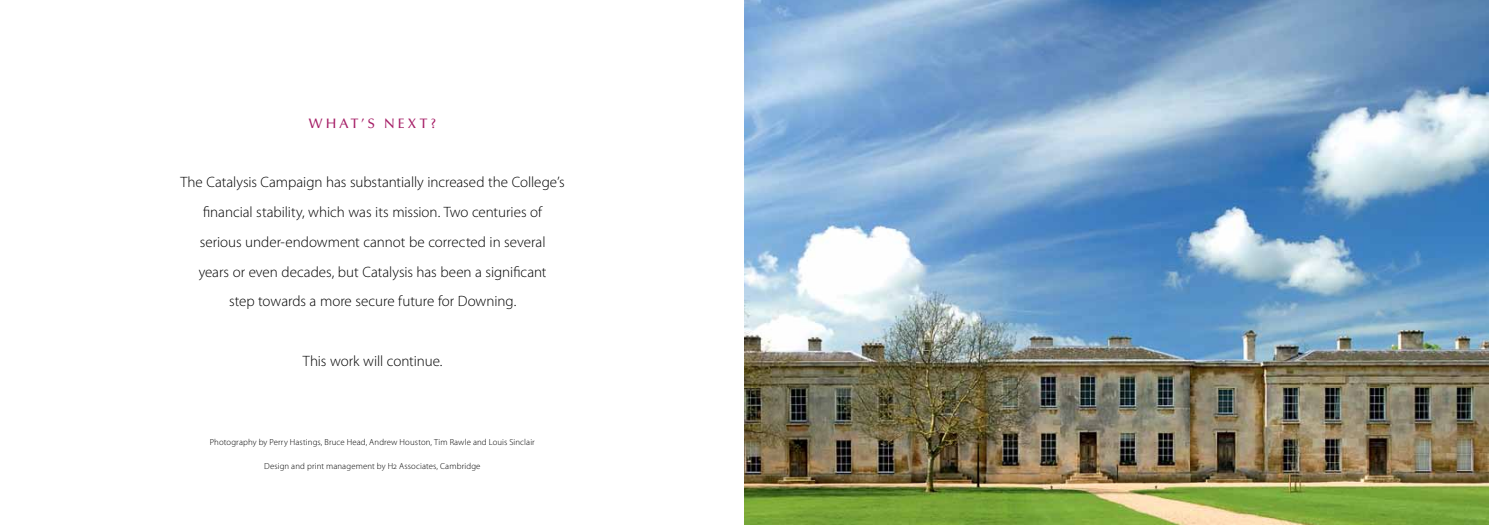
<style>
.page{position:relative;width:1489px;height:525px;background:#fff}
.page>*{position:absolute;margin:0;border:0;box-sizing:border-box;transform-origin:0 0}
.t1{font:300 15px/29.8px "Myriad Pro";letter-spacing:-.005em;color:#000;text-align:center}
.t2{font:500 13.75px "Optima";letter-spacing:.225em;color:#a61f67}
.t3{font:300 8.75px "Myriad Pro";letter-spacing:.015em;color:#000}
</style>
<div class="page">
<img style="left:744px;top:0;width:744px;height:524px">
<p class="t2" style="left:309px;top:115px;width:129px">WHAT’S N EXT?</p>
<p class="t1" style="left:180px;top:167px;width:386px">The Catalysis Campaign has substantially increased the College’s financial stability, which was its mission. Two centuries of serious under-endowment cannot be corrected in several<br>years or even decades, but Catalysis has been a significant<br>step towards a more secure future for Downing.</p>
<p class="t1" style="left:303px;top:346px;width:141px">This work will continue.</p>
<p class="t3" style="left:210px;top:437px;width:326px">Photography by Perry Hastings, Bruce Head, Andrew Houston, Tim Rawle and Louis Sinclair</p>
<p class="t3" style="left:264px;top:460px;width:218px">Design and print management by H2 Associates, Cambridge</p>
</div>
